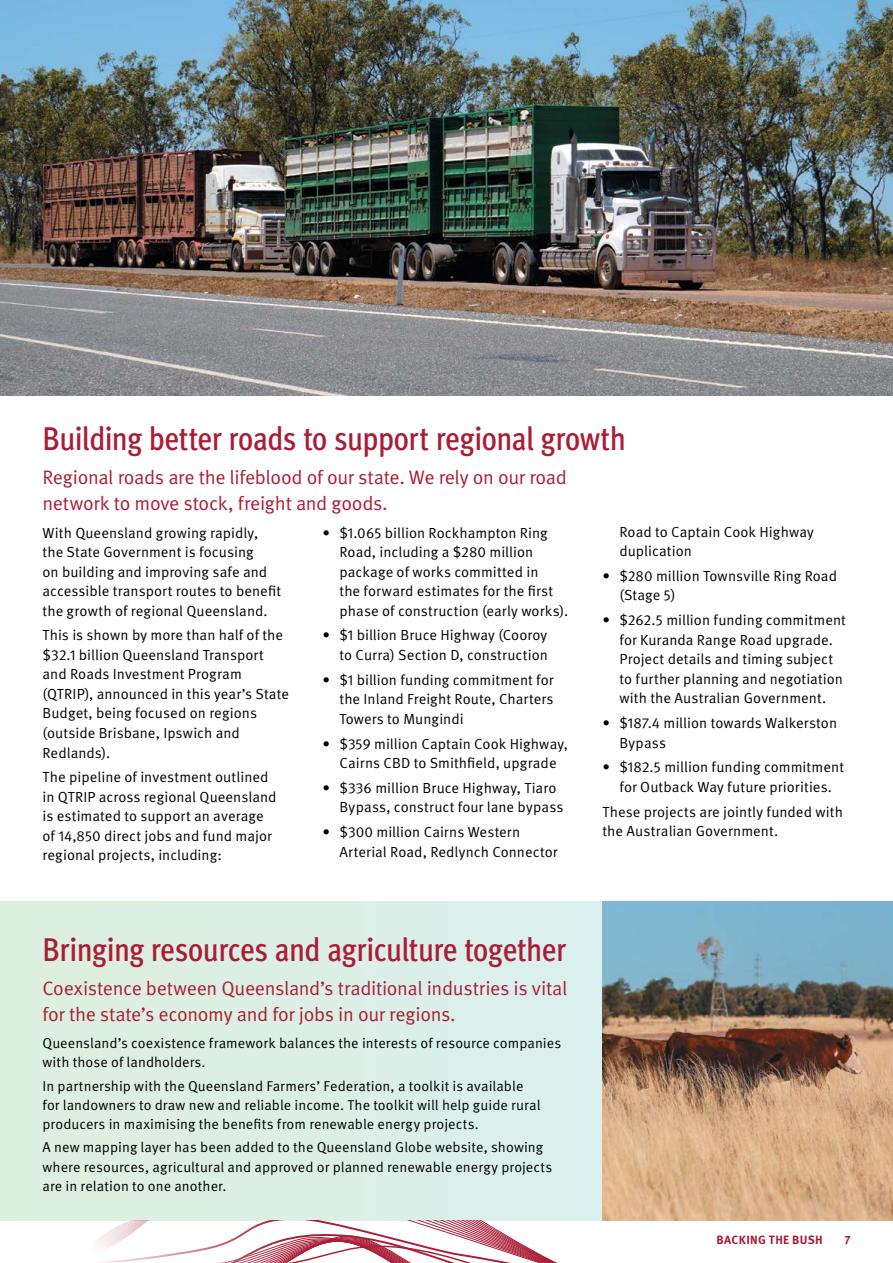
<style>
.page{position:relative;width:893px;height:1263px;background:#fff}
.page>*{position:absolute;margin:0;border:0;box-sizing:border-box;transform-origin:0 0}
.t1{font:500 condensed 33px "Meta Pro";letter-spacing:-.015em;color:#aa1d37}
.t2{font:19.5px/25.5px "Meta Pro Norm";letter-spacing:-.015em;color:#aa1d37}
.t3{font:14.7px/19.5px "Meta Pro Norm";color:#000}
.t4{font:14.25px/19.2px "Meta Pro Norm";letter-spacing:.005em;color:#000}
.t5{font:700 12px "Meta Pro";letter-spacing:.025em;color:#aa1d37}
</style>
<div class="page">
<div style="left:0;top:901px;width:893px;height:319px;background:#dcefe6"></div>
<img style="left:602px;top:901px;width:291px;height:319px">
<img style="left:0;top:0;width:893px;height:395px">
<svg style="left:0;top:1220px;width:893px;height:43px"></svg>
<h1 class="t1" style="left:43px;top:414px;width:585px">Building better roads to support regional growth</h1>
<h2 class="t2" style="left:43px;top:463px;width:526px">Regional roads are the lifeblood of our state. We rely on our road network to move stock, freight and goods.</h2>
<p class="t3" style="left:43px;top:522px;width:240px">With Queensland growing rapidly, the State Government is focusing<br>on building and improving safe and accessible transport routes to benefit the growth of regional Queensland.</p>
<p class="t3" style="left:43px;top:625px;width:248px">This is shown by more than half of the $32.1 billion Queensland Transport and Roads Investment Program (QTRIP), announced in this year’s State<br>Budget, being focused on regions (outside Brisbane, Ipswich and<br>Redlands).</p>
<p class="t3" style="left:43px;top:766px;width:236px">The pipeline of investment outlined in QTRIP across regional Queensland is estimated to support an average of 14,850 direct jobs and fund major regional projects, including:</p>
<p class="t3" style="left:619px;top:521px;width:196px">Road to Captain Cook Highway duplication</p>
<p class="t3" style="left:619px;top:565px;width:219px;text-indent:-17px">• $280 million Townsville Ring Road (Stage 5)</p>
<p class="t3" style="left:619px;top:609px;width:228px;text-indent:-17px">• $262.5 million funding commitment for Kuranda Range Road upgrade.<br>Project details and timing subject to further planning and negotiation with the Australian Government.</p>
<p class="t3" style="left:619px;top:712px;width:219px;text-indent:-17px">• $187.4 million towards Walkerston<br>Bypass</p>
<p class="t3" style="left:602px;top:757px;width:243px;text-align:center">• $182.5 million funding commitment for Outback Way future priorities.</p>
<p class="t3" style="left:602px;top:801px;width:242px">These projects are jointly funded with the Australian Government.</p>
<p class="t3" style="left:339px;top:522px;width:230px;text-indent:-17px">• $1.065 billion Rockhampton Ring Road, including a $280 million package of works committed in<br>the forward estimates for the first phase of construction (early works).</p>
<p class="t3" style="left:322px;top:625px;width:227px;text-align:right">• $1 billion Bruce Highway (Cooroy to Curra) Section D, construction</p>
<p class="t3" style="left:339px;top:669px;width:216px;text-align:justify;text-indent:-17px">• $1 billion funding commitment for the Inland Freight Route, Charters Towers to Mungindi</p>
<p class="t3" style="left:322px;top:733px;width:247px;text-align:center">• $359 million Captain Cook Highway,<br>Cairns CBD to Smithfield, upgrade</p>
<p class="t3" style="left:339px;top:777px;width:226px;text-indent:-17px">• $336 million Bruce Highway, Tiaro<br>Bypass, construct four lane bypass</p>
<p class="t3" style="left:339px;top:821px;width:220px;text-indent:-17px">• $300 million Cairns Western<br>Arterial Road, Redlynch Connector</p>
<h1 class="t1" style="left:43px;top:925px;width:525px">Bringing resources and agriculture together</h1>
<h2 class="t2" style="left:43px;top:974px;width:526px">Coexistence between Queensland’s traditional industries is vital for the state’s economy and for jobs in our regions.</h2>
<p class="t4" style="left:43px;top:1033px;width:520px">Queensland’s coexistence framework balances the interests of resource companies with those of landholders.</p>
<p class="t4" style="left:43px;top:1075px;width:500px">In partnership with the Queensland Farmers’ Federation, a toolkit is available for landowners to draw new and reliable income. The toolkit will help guide rural producers in maximising the benefits from renewable energy projects.</p>
<p class="t4" style="left:43px;top:1137px;width:511px">A new mapping layer has been added to the Queensland Globe website, showing where resources, agricultural and approved or planned renewable energy projects are in relation to one another.</p>
<p class="t5" style="left:717px;top:1231px;width:108px">BACKING THE BUSH</p>
<p class="t5" style="left:844px;top:1231px;width:8px">7</p>
</div>
